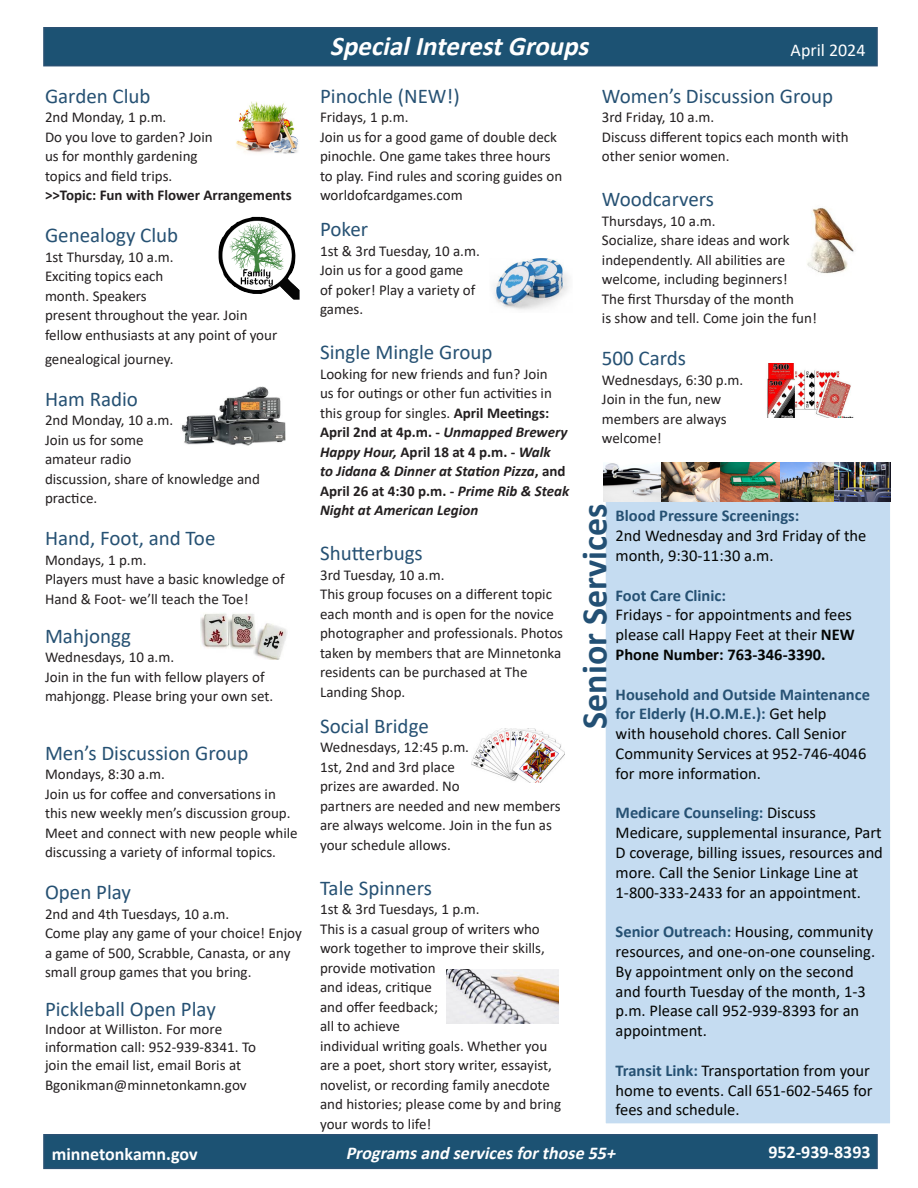
<style>
.page{position:relative;width:918px;height:1188px;background:#fff}
.page>*{position:absolute;margin:0;border:0;box-sizing:border-box;transform-origin:0 0}
.calendar_date{font:700 36px "Calibri";color:#235074}
.t1{font:italic 700 27px "Calibri";color:#fff}
.article-headline1{font:21px "Calibri";color:#265173}
.t2{font:italic 700 18px "Calibri";color:#fff}
.t3{font:700 18px "Calibri";color:#fff}
.t4{font:18px "Calibri";color:#fff}
.calendar_date-2{font:16.5px/19.8px "Calibri";color:#040503}
.calendar_date-3{font:700 16.5px "Calibri";color:#265173}
.article-headline1-2{font:15px/19.5px "Calibri";color:#231f20}
.avenir_body_2{font:15px/19.5px "Calibri";color:#231f20}
.avenir_body_2-2{font:italic 700 15px/19.5px "Calibri";color:#231f20}
.Normal_paragraph{font:15px/18px "Calibri";color:#231f20}
.avenir_body_2-3{font:700 15px "Calibri";color:#231f20}
.s1{font-weight:400;font-style:normal}
.s2{font-style:normal}
.s3{font-weight:700}
.s4{font-weight:700;color:#265173}
</style>
<div class="page">
<img style="left:472px;top:729px;width:93px;height:54px">
<div style="left:43px;top:1134px;width:835px;height:35px;background:#1c5273;border:2px solid #2a5173"></div>
<div style="left:43px;top:27px;width:835px;height:39px;background:#1c5273;border:2px solid #2a5173"></div>
<img style="left:766px;top:363px;width:87px;height:54px">
<img style="left:181px;top:386px;width:105px;height:60px">
<img style="left:200px;top:613px;width:87px;height:47px">
<img style="left:493px;top:258px;width:76px;height:52px">
<img style="left:219px;top:217px;width:81px;height:83px">
<img style="left:447px;top:969px;width:111px;height:54px">
<img style="left:807px;top:208px;width:47px;height:66px">
<img style="left:236px;top:101px;width:63px;height:53px">
<div style="left:605px;top:495px;width:286px;height:629px;background:#c5dcf1;border:1px solid #fff"></div>
<img style="left:604px;top:462px;width:287px;height:40px">
<p class="article-headline1" style="left:45px;top:81px;width:107px">Garden Club</p>
<p class="article-headline1-2" style="left:45px;top:107px;width:123px">2nd Monday, 1 p.m.</p>
<p class="avenir_body_2" style="left:45px;top:127px;width:169px">Do you love to garden? Join us for monthly gardening topics and field trips.</p>
<p class="avenir_body_2-3" style="left:45px;top:185px;width:248px">&gt;&gt;Topic: Fun with Flower Arrangements</p>
<p class="article-headline1" style="left:45px;top:221px;width:135px">Genealogy Club</p>
<p class="article-headline1-2" style="left:45px;top:247px;width:130px">1st Thursday, 10 a.m.</p>
<p class="article-headline1-2" style="left:45px;top:266px;width:234px">Exciting topics each<br>month. Speakers<br>present throughout the year. Join fellow enthusiasts at any point of your</p>
<p class="article-headline1-2" style="left:45px;top:349px;width:130px">genealogical journey.</p>
<p class="article-headline1" style="left:45px;top:384px;width:95px">Ham Radio</p>
<p class="article-headline1-2" style="left:45px;top:410px;width:130px">2nd Monday, 10 a.m.</p>
<p class="article-headline1-2" style="left:45px;top:430px;width:217px">Join us for some<br>amateur radio<br>discussion, share of knowledge and practice.</p>
<p class="article-headline1" style="left:45px;top:524px;width:172px">Hand, Foot, and Toe</p>
<p class="article-headline1-2" style="left:45px;top:550px;width:103px">Mondays, 1 p.m.</p>
<p class="avenir_body_2" style="left:45px;top:569px;width:241px">Players must have a basic knowledge of<br>Hand &amp; Foot- we’ll teach the Toe!</p>
<p class="article-headline1" style="left:45px;top:621px;width:88px">Mahjongg</p>
<p class="article-headline1-2" style="left:45px;top:647px;width:131px">Wednesdays, 10 a.m.</p>
<p class="avenir_body_2" style="left:45px;top:667px;width:230px">Join in the fun with fellow players of mahjongg. Please bring your own set.</p>
<p class="article-headline1" style="left:45px;top:738px;width:205px">Men’s Discussion Group</p>
<p class="article-headline1-2" style="left:45px;top:764px;width:122px">Mondays, 8:30 a.m.</p>
<p class="article-headline1-2" style="left:45px;top:784px;width:254px">Join us for coffee and conversations in this new weekly men’s discussion group.<br>Meet and connect with new people while discussing a variety of informal topics.</p>
<p class="article-headline1" style="left:45px;top:878px;width:88px">Open Play</p>
<p class="article-headline1-2" style="left:45px;top:904px;width:186px">2nd and 4th Tuesdays, 10 a.m.</p>
<p class="article-headline1-2" style="left:45px;top:923px;width:258px">Come play any game of your choice! Enjoy a game of 500, Scrabble, Canasta, or any small group games that you bring.</p>
<p class="article-headline1" style="left:45px;top:995px;width:172px">Pickleball Open Play</p>
<p class="Normal_paragraph" style="left:45px;top:1020px;width:213px">Indoor at Williston. For more information call: 952-939-8341. To join the email list, email Boris at</p>
<p class="Normal_paragraph" style="left:45px;top:1075px;width:203px">Bgonikman@minnetonkamn.gov</p>
<p class="t1" style="left:330px;top:27px;width:268px">SpecialInterestGroups</p>
<p class="t4" style="left:791px;top:37px;width:76px">April 2024</p>
<p class="article-headline1" style="left:320px;top:81px;width:141px">Pinochle (NEW!)</p>
<p class="article-headline1-2" style="left:320px;top:107px;width:90px">Fridays, 1 p.m.</p>
<p class="article-headline1-2" style="left:320px;top:127px;width:244px">Join us for a good game of double deck pinochle. One game takes three hours to play. Find rules and scoring guides on worldofcardgames.com</p>
<p class="article-headline1" style="left:320px;top:215px;width:50px">Poker</p>
<p class="article-headline1-2" style="left:320px;top:241px;width:161px">1st &amp; 3rd Tuesday, 10 a.m.</p>
<p class="article-headline1-2" style="left:320px;top:260px;width:157px">Join us for a good game of poker! Play a variety of games.</p>
<p class="article-headline1" style="left:320px;top:338px;width:174px">Single Mingle Group</p>
<p class="avenir_body_2-2" style="left:320px;top:363px;width:251px"><span class="s1">Looking for new friends and fun? Join<br>us for outings or other fun activities in this group for singles.</span> <span class="s2">April Meetings:<br>April 2nd at 4p.m. -</span> Unmapped Brewery Happy Hour, <span class="s2">April 18 at 4 p.m. -</span> Walk<br>to Jidana &amp; Dinner at Station Pizza<span class="s2">, and April 26 at 4:30 p.m. -</span> Prime Rib &amp; Steak Night at American Legion</p>
<p class="article-headline1" style="left:320px;top:539px;width:104px">Shutterbugs</p>
<p class="article-headline1-2" style="left:320px;top:565px;width:126px">3rd Tuesday, 10 a.m.</p>
<p class="avenir_body_2" style="left:320px;top:584px;width:245px">This group focuses on a different topic each month and is open for the novice photographer and professionals. Photos taken by members that are Minnetonka residents can be purchased at The Landing Shop.</p>
<p class="article-headline1" style="left:320px;top:711px;width:110px">Social Bridge</p>
<p class="article-headline1-2" style="left:320px;top:737px;width:151px">Wednesdays, 12:45 p.m.</p>
<p class="article-headline1-2" style="left:320px;top:757px;width:242px">1st, 2nd and 3rd place<br>prizes are awarded. No<br>partners are needed and new members are always welcome. Join in the fun as your schedule allows.</p>
<p class="article-headline1" style="left:320px;top:873px;width:113px">Tale Spinners</p>
<p class="article-headline1-2" style="left:320px;top:899px;width:161px">1st &amp; 3rd Tuesdays, 1 p.m.</p>
<p class="article-headline1-2" style="left:320px;top:919px;width:243px">This is a casual group of writers who work together to improve their skills, provide motivation<br>and ideas, critique<br>and offer feedback;<br>all to achieve<br>individual writing goals. Whether you are a poet, short story writer, essayist, novelist, or recording family anecdote and histories; please come by and bring your words to life!</p>
<p class="article-headline1" style="left:602px;top:81px;width:233px">Women’s Discussion Group</p>
<p class="article-headline1-2" style="left:602px;top:107px;width:114px">3rd Friday, 10 a.m.</p>
<p class="avenir_body_2" style="left:602px;top:127px;width:248px">Discuss different topics each month with other senior women.</p>
<p class="article-headline1" style="left:602px;top:185px;width:114px">Woodcarvers</p>
<p class="article-headline1-2" style="left:602px;top:211px;width:115px">Thursdays, 10 a.m.</p>
<p class="avenir_body_2" style="left:602px;top:230px;width:217px">Socialize, share ideas and work independently. All abilities are welcome, including beginners!<br>The first Thursday of the month<br>is show and tell. Come join the fun!</p>
<p class="article-headline1" style="left:602px;top:344px;width:86px">500 Cards</p>
<p class="article-headline1-2" style="left:602px;top:370px;width:143px">Wednesdays, 6:30 p.m.</p>
<p class="avenir_body_2" style="left:602px;top:389px;width:126px">Join in the fun, new members are always welcome!</p>
<p class="calendar_date" style="left:569px;top:729px;width:227px;rotate:-90deg">Senior Services</p>
<p class="calendar_date-3" style="left:616px;top:504px;width:185px">Blood Pressure Screenings:</p>
<p class="calendar_date-2" style="left:616px;top:525px;width:252px">2nd Wednesday and 3rd Friday of the month, 9:30-11:30 a.m.</p>
<p class="calendar_date-3" style="left:616px;top:583px;width:112px">Foot Care Clinic:</p>
<p class="calendar_date-2" style="left:616px;top:605px;width:241px">Fridays - for appointments and fees please call Happy Feet at their <span class="s3">NEW<br>Phone Number: 763-346-3390.</span></p>
<p class="calendar_date-2" style="left:616px;top:684px;width:256px"><span class="s4">Household and Outside Maintenance for Elderly (H.O.M.E.):</span> Get help<br>with household chores. Call Senior<br>Community Services at 952-746-4046 for more information.</p>
<p class="calendar_date-2" style="left:616px;top:803px;width:269px"><span class="s4">Medicare Counseling:</span> Discuss Medicare, supplemental insurance, Part D coverage, billing issues, resources and more. Call the Senior Linkage Line at 1-800-333-2433 for an appointment.</p>
<p class="calendar_date-2" style="left:616px;top:921px;width:261px"><span class="s4">Senior Outreach:</span> Housing, community resources, and one-on-one counseling.<br>By appointment only on the second and fourth Tuesday of the month, 1-3 p.m. Please call 952-939-8393 for an appointment.</p>
<p class="calendar_date-2" style="left:616px;top:1060px;width:258px"><span class="s4">Transit Link:</span> Transportation from your home to events. Call 651-602-5465 for fees and schedule.</p>
<p class="t3" style="left:52px;top:1141px;width:147px">minnetonkamn.gov</p>
<p class="t2" style="left:346px;top:1140px;width:276px">Programsandservicesforthose55+</p>
<p class="t3" style="left:768px;top:1139px;width:104px">952-939-8393</p>
</div>
